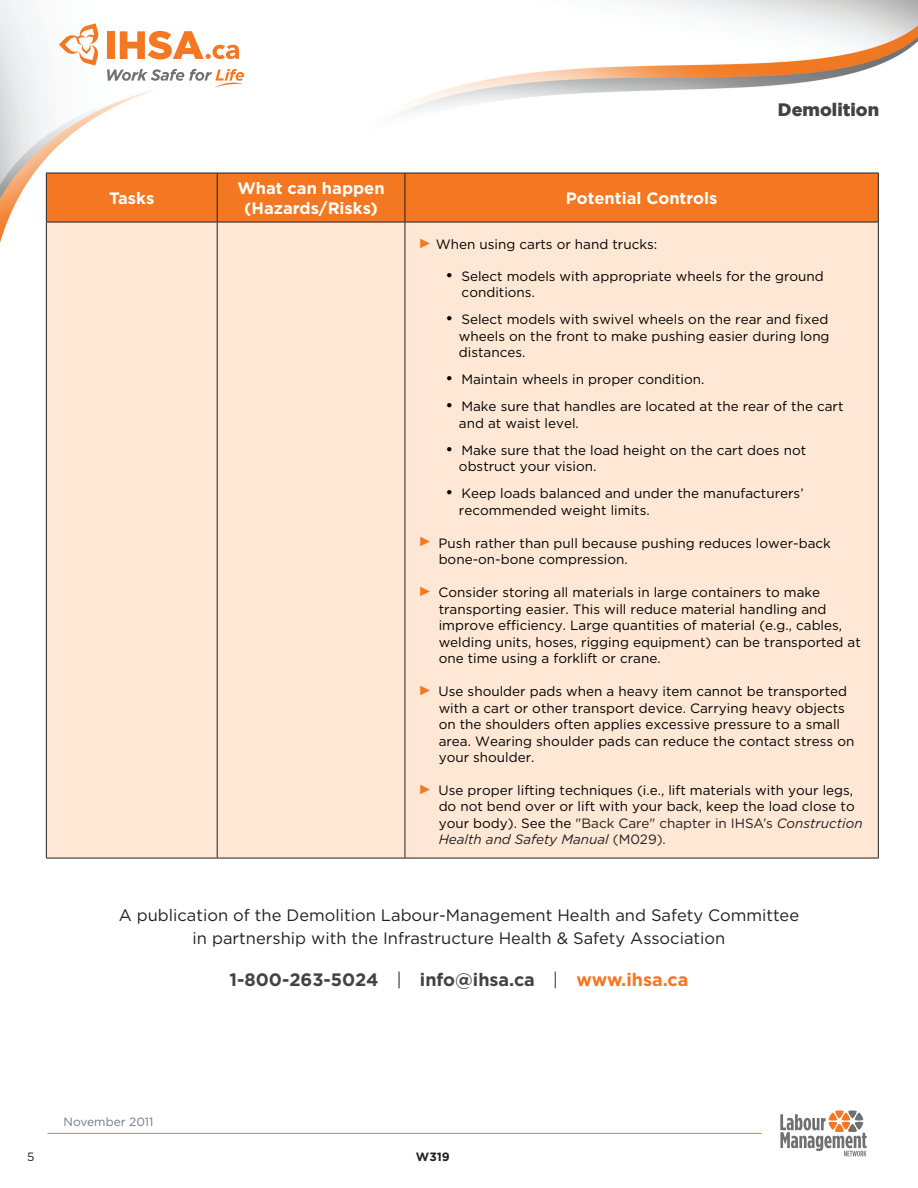
<style>
.page{position:relative;width:918px;height:1188px;background:#fff}
.page>*{position:absolute;margin:0;border:0;box-sizing:border-box;transform-origin:0 0}
.t1{font:700 18px "Gotham";color:#414343}
.t2{font:900 18px "Gotham";color:#414343}
.t3{font:16.5px/22.5px "Gotham";color:#231f20;text-align:center}
.t4{font:700 16.5px/19.5px "Gotham";color:#fff;text-align:center}
.t5{font:13.5px/16.5px "Gotham";color:#000}
.t6{font:12px "Gotham";color:#76787b}
.t7{font:700 12px "Gotham";color:#231f20}
.t8{font:12px "Gotham";color:#231f20}
.s1{font-family:"Times New Roman";color:#f47721}
.s2{font-size:16.5px}
.s3{color:#231f20}
.s4{font-style:italic;color:#231f20}
.s5{font-weight:400}
.s6{color:#f47721}
</style>
<div class="page">
<img style="left:0;top:0;width:235px;height:325px">
<img style="left:320px;top:0;width:598px;height:173px">
<hr style="left:48px;top:1133px;width:714px;height:1px;background:#f47721">
<svg style="left:780px;top:1110px;width:87px;height:46px"></svg>
<svg style="left:59px;top:23px;width:40px;height:43px"></svg>
<div style="left:107px;top:31px;width:8px;height:28px;background:#f47721"></div>
<svg style="left:107px;top:69px;width:137px;height:19px"></svg>
<svg style="left:120px;top:31px;width:119px;height:28px"></svg>
<div style="left:47px;top:174px;width:831px;height:48px;background:#f47721"></div>
<div style="left:47px;top:223px;width:831px;height:635px;background:#fee7d4"></div>
<hr style="left:46px;top:173px;width:171px;height:1px;background:#231f20">
<hr style="left:46px;top:173px;width:1px;height:49px;background:#231f20">
<hr style="left:217px;top:173px;width:188px;height:1px;background:#231f20">
<hr style="left:217px;top:173px;width:1px;height:49px;background:#231f20">
<hr style="left:405px;top:173px;width:474px;height:1px;background:#231f20">
<hr style="left:405px;top:173px;width:1px;height:49px;background:#231f20">
<hr style="left:878px;top:173px;width:1px;height:49px;background:#231f20">
<hr style="left:46px;top:222px;width:171px;height:1px;background:#231f20">
<hr style="left:217px;top:222px;width:188px;height:1px;background:#231f20">
<hr style="left:217px;top:222px;width:1px;height:636px;background:#231f20">
<hr style="left:405px;top:222px;width:474px;height:1px;background:#231f20">
<hr style="left:405px;top:222px;width:1px;height:636px;background:#231f20">
<hr style="left:46px;top:858px;width:171px;height:1px;background:#231f20">
<hr style="left:217px;top:858px;width:188px;height:1px;background:#231f20">
<hr style="left:405px;top:858px;width:474px;height:1px;background:#231f20">
<hr style="left:46px;top:222px;width:1px;height:636px;background:#231f20">
<hr style="left:878px;top:222px;width:1px;height:636px;background:#231f20">
<h1 class="t2" style="left:778px;top:99px;width:103px">Demolition</h1>
<p class="t4" style="left:109px;top:188px;width:47px">Tasks</p>
<p class="t4" style="left:237px;top:179px;width:149px">What can happen (Hazards/Risks)</p>
<p class="t4" style="left:566px;top:188px;width:153px">Potential Controls</p>
<p class="t5" style="left:418px;top:236px;width:240px"><span class="s1">►</span> When using carts or hand trucks:</p>
<p class="t5" style="left:462px;top:267px;width:364px;text-indent:-16px"><span class="s2">•</span> Select models with appropriate wheels for the ground conditions.</p>
<p class="t5" style="left:459px;top:311px;width:372px;text-align:justify;text-indent:-14px"><span class="s2">•</span> Select models with swivel wheels on the rear and fixed wheels on the front to make pushing easier during long distances.</p>
<p class="t5" style="left:445px;top:371px;width:260px"><span class="s2">•</span> Maintain wheels in proper condition.</p>
<p class="t5" style="left:459px;top:398px;width:386px;text-indent:-14px"><span class="s2">•</span> Make sure that handles are located at the rear of the cart and at waist level.</p>
<p class="t5" style="left:459px;top:441px;width:349px;text-indent:-14px"><span class="s2">•</span> Make sure that the load height on the cart does not obstruct your vision.</p>
<p class="t5" style="left:459px;top:485px;width:346px;text-indent:-14px"><span class="s2">•</span> Keep loads balanced and under the manufacturers’ recommended weight limits.</p>
<p class="t5" style="left:439px;top:534px;width:394px;text-indent:-20px"><span class="s1">►</span> Push rather than pull because pushing reduces lower-back bone-on-bone compression.</p>
<p class="t5" style="left:439px;top:584px;width:424px;text-indent:-20px"><span class="s1">►</span> Consider storing all materials in large containers to make transporting easier. This will reduce material handling and improve efficiency. Large quantities of material (e.g., cables, welding units, hoses, rigging equipment) can be transported at one time using a forklift or crane.</p>
<p class="t5" style="left:439px;top:683px;width:417px;text-indent:-20px"><span class="s1">►</span> Use shoulder pads when a heavy item cannot be transported with a cart or other transport device. Carrying heavy objects on the shoulders often applies excessive pressure to a small area. Wearing shoulder pads can reduce the contact stress on your shoulder.</p>
<p class="t5" style="left:439px;top:782px;width:425px;text-indent:-20px"><span class="s1">►</span> Use proper lifting techniques (i.e., lift materials with your legs, do not bend over or lift with your back, keep the load close to your body). See the <span class="s3">"Back Care" chapter in IHSA’s</span> <span class="s4">Construction Health and Safety Manual</span> <span class="s3">(M029).</span></p>
<p class="t3" style="left:119px;top:904px;width:682px">A publication of the Demolition Labour-Management Health and Safety Committee in partnership with the Infrastructure Health &amp; Safety Association</p>
<h1 class="t1" style="left:229px;top:968px;width:461px">1-800-263-5024 <span class="s5">|</span> info@ihsa.ca <span class="s5">|</span> <span class="s6">www.ihsa.ca</span></h1>
<p class="t6" style="left:64px;top:1115px;width:91px">November 2011</p>
<p class="t8" style="left:27px;top:1149px;width:9px">5</p>
<p class="t7" style="left:416px;top:1149px;width:35px">W319</p>
</div>
